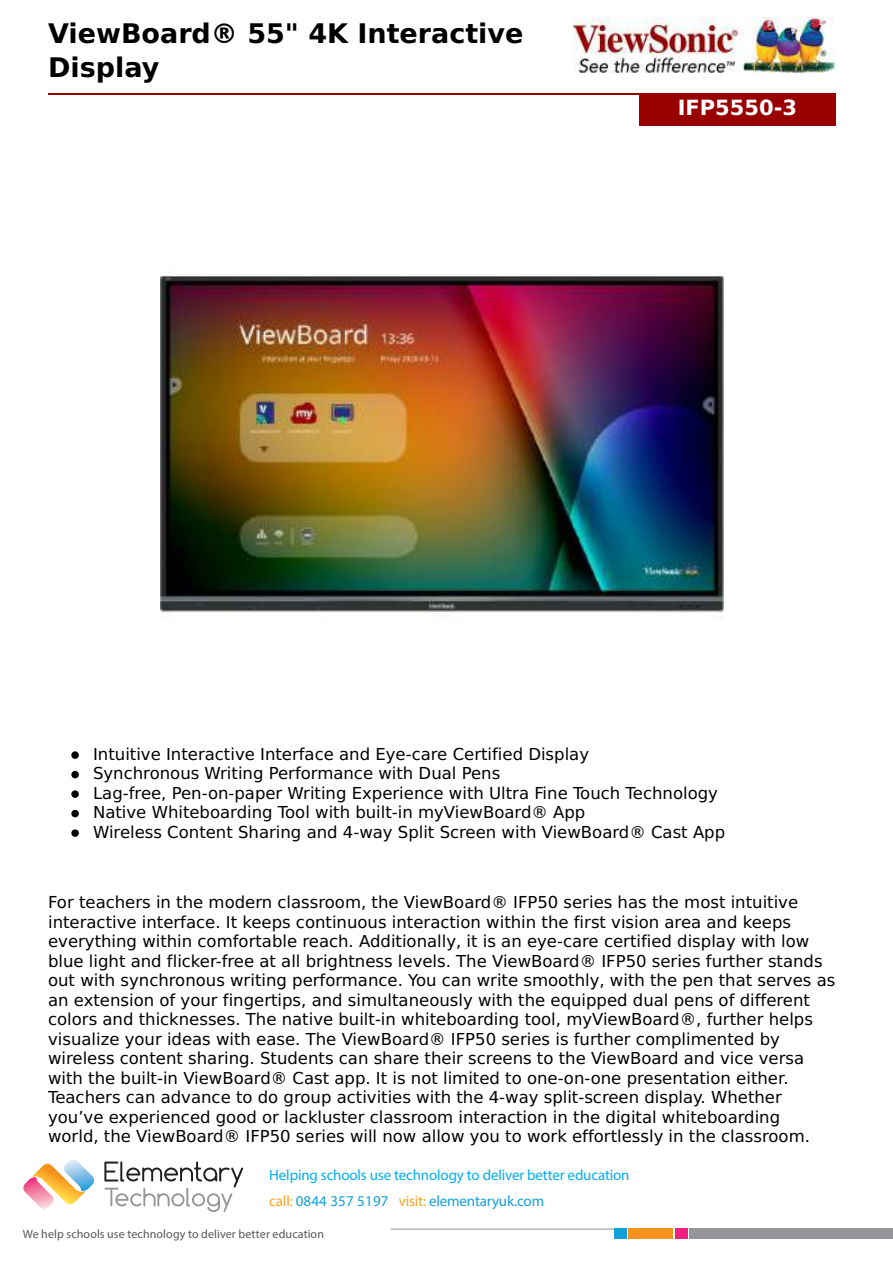
<style>
.page{position:relative;width:893px;height:1263px;background:#fff}
.page>*{position:absolute;margin:0;border:0;box-sizing:border-box;transform-origin:0 0}
.t1{font:700 27px/34.5px "DejaVu Sans";color:#000}
.t2{font:700 21px "DejaVu Sans";color:#fff}
.t3{font:16.5px/19.5px "DejaVu Sans";color:#000}
.t4{font:15px "Myriad Pro";letter-spacing:-.01em;color:#00aeef}
.t5{font:15px "Myriad Pro";letter-spacing:-.01em;color:#12a0db}
.t6{font:12px "Myriad Pro";letter-spacing:.01em;color:#57585a}
.s1{color:#f9a51b}
</style>
<div class="page">
<svg style="left:23px;top:1159px;width:72px;height:50px"></svg>
<svg style="left:104px;top:1161px;width:139px;height:51px"></svg>
<hr style="left:391px;top:1229px;width:223px;height:1px;background:#939598">
<div style="left:614px;top:1229px;width:12px;height:10px;background:#12a0db"></div>
<div style="left:628px;top:1229px;width:45px;height:10px;background:#f7931d"></div>
<div style="left:675px;top:1229px;width:12px;height:10px;background:#ee217f"></div>
<div style="left:690px;top:1229px;width:203px;height:10px;background:#939598"></div>
<hr style="left:48px;top:94px;width:788px;height:1px;background:#900">
<img style="left:573px;top:17px;width:263px;height:57px">
<div style="left:639px;top:95px;width:197px;height:30px;background:#900"></div>
<img style="left:161px;top:272px;width:562px;height:342px">
<div style="left:71px;top:751px;width:8px;height:8px;border:2px solid #000;border-radius:50%"></div>
<div style="left:71px;top:771px;width:8px;height:7px;border:2px solid #000;border-radius:50%"></div>
<div style="left:71px;top:790px;width:8px;height:8px;border:2px solid #000;border-radius:50%"></div>
<div style="left:71px;top:810px;width:8px;height:7px;border:2px solid #000;border-radius:50%"></div>
<div style="left:71px;top:829px;width:8px;height:8px;border:2px solid #000;border-radius:50%"></div>
<p class="t1" style="left:48px;top:18px;width:477px">ViewBoard® 55" 4K Interactive<br>Display</p>
<p class="t2" style="left:678px;top:99px;width:121px">IFP5550-3</p>
<p class="t3" style="left:93px;top:745px;width:634px">Intuitive Interactive Interface and Eye-care Certified Display<br>Synchronous Writing Performance with Dual Pens<br>Lag-free, Pen-on-paper Writing Experience with Ultra Fine Touch Technology Native Whiteboarding Tool with built-in myViewBoard® App<br>Wireless Content Sharing and 4-way Split Screen with ViewBoard® Cast App</p>
<p class="t3" style="left:48px;top:894px;width:789px">For teachers in the modern classroom, the ViewBoard® IFP50 series has the most intuitive interactive interface. It keeps continuous interaction within the first vision area and keeps everything within comfortable reach. Additionally, it is an eye-care certified display with low blue light and flicker-free at all brightness levels. The ViewBoard® IFP50 series further stands out with synchronous writing performance. You can write smoothly, with the pen that serves as an extension of your fingertips, and simultaneously with the equipped dual pens of different colors and thicknesses. The native built-in whiteboarding tool, myViewBoard®, further helps visualize your ideas with ease. The ViewBoard® IFP50 series is further complimented by wireless content sharing. Students can share their screens to the ViewBoard and vice versa with the built-in ViewBoard® Cast app. It is not limited to one-on-one presentation either.<br>Teachers can advance to do group activities with the 4-way split-screen display. Whether you’ve experienced good or lackluster classroom interaction in the digital whiteboarding<br>world, the ViewBoard® IFP50 series will now allow you to work effortlessly in the classroom.</p>
<p class="t4" style="left:269px;top:1166px;width:362px">Helping schools use technology to deliver better education</p>
<p class="t5" style="left:269px;top:1192px;width:276px"><span class="s1">call:</span> 0844 357 5197 <span class="s1">visit:</span> elementaryuk.com</p>
<p class="t6" style="left:23px;top:1226px;width:303px">We help schools use technology to deliver better education</p>
</div>
